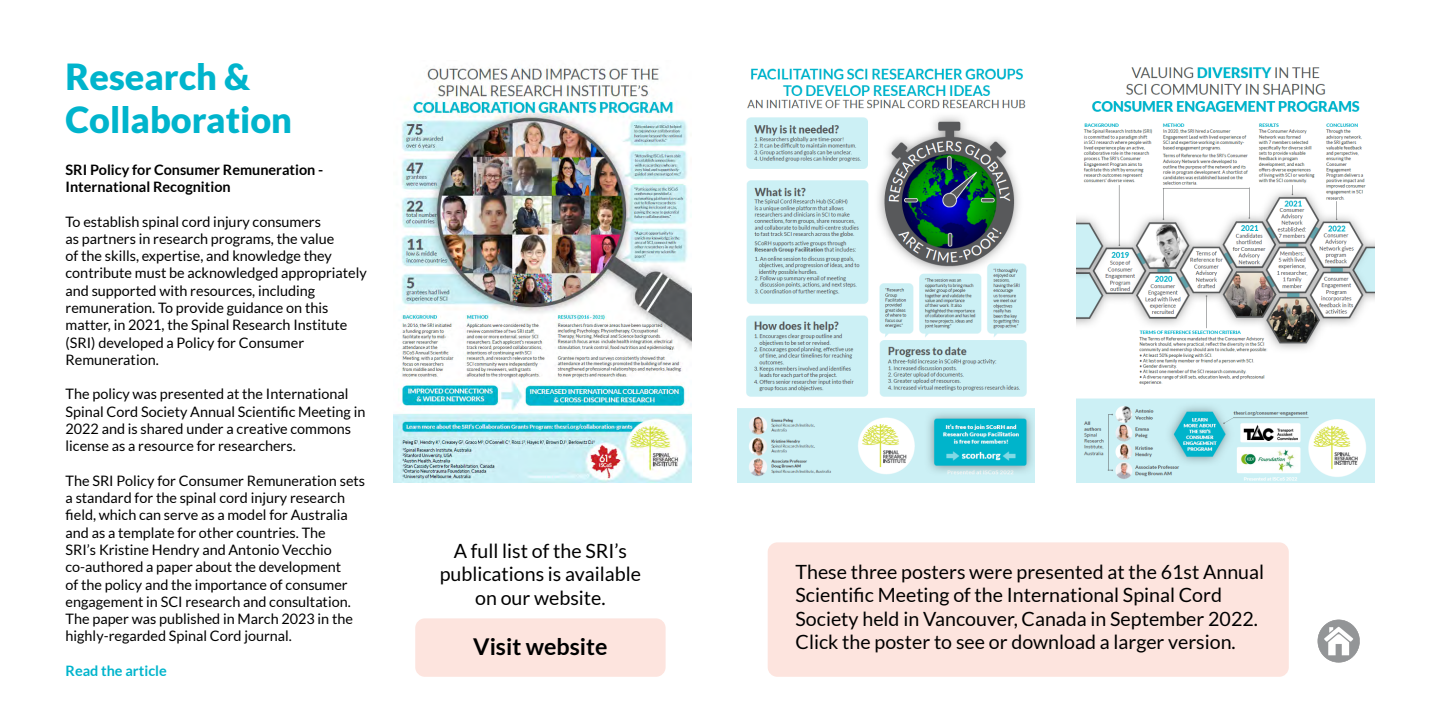
<style>
.page{position:relative;width:1440px;height:720px;background:#fff}
.page>*{position:absolute;margin:0;border:0;box-sizing:border-box;transform-origin:0 0}
.t1{font:900 36px/43.2px "Lato";color:#00b4cc}
.t2{font:700 23.2px "Lato";color:#000}
.t3{font:19.6px/23.5px "Lato";color:#000}
.t4{font:14.4px/17.3px "Lato";color:#000}
.t5{font:700 14.4px/17.3px "Lato";color:#000}
.t6{font:700 14.4px "Lato";color:#00b4cc}
</style>
<div class="page">
<div style="left:768px;top:542px;width:521px;height:135px;background:#fde4de;border-radius:10px"></div>
<img style="left:1317px;top:620px;width:43px;height:42px">
<img style="left:394px;top:66px;width:298px;height:416px">
<img style="left:737px;top:68px;width:297px;height:414px">
<img style="left:1077px;top:67px;width:298px;height:415px">
<div style="left:415px;top:618px;width:251px;height:59px;background:#fde4de;border-radius:10px"></div>
<h1 class="t1" style="left:66px;top:54px;width:228px">Research &amp;<br>Collaboration</h1>
<p class="t5" style="left:66px;top:161px;width:259px">SRI Policy for Consumer Remuneration -<br>International Recognition</p>
<p class="t4" style="left:66px;top:213px;width:303px">To establish spinal cord injury consumers<br>as partners in research programs, the value<br>of the skills, expertise, and knowledge they contribute must be acknowledged appropriately and supported with resources, including remuneration. To provide guidance on this matter, in 2021, the Spinal Research Institute (SRI) developed a Policy for Consumer Remuneration.</p>
<p class="t4" style="left:66px;top:385px;width:301px">The policy was presented at the International Spinal Cord Society Annual Scientific Meeting in 2022 and is shared under a creative commons license as a resource for researchers.</p>
<p class="t4" style="left:66px;top:472px;width:301px">The SRI Policy for Consumer Remuneration sets a standard for the spinal cord injury research field, which can serve as a model for Australia and as a template for other countries. The<br>SRI’s Kristine Hendry and Antonio Vecchio co-authored a paper about the development<br>of the policy and the importance of consumer engagement in SCI research and consultation.<br>The paper was published in March 2023 in the highly-regarded Spinal Cord journal.</p>
<p class="t6" style="left:66px;top:662px;width:103px">Read the article</p>
<h3 class="t3" style="left:440px;top:539px;width:203px;text-align:center">A full list of the SRI’s publications is available on our website.</h3>
<h2 class="t2" style="left:473px;top:633px;width:136px">Visit website</h2>
<h3 class="t3" style="left:796px;top:560px;width:470px">These three posters were presented at the 61st Annual Scientific Meeting of the International Spinal Cord Society held in Vancouver, Canada in September 2022.<br>Click the poster to see or download a larger version.</h3>
</div>
